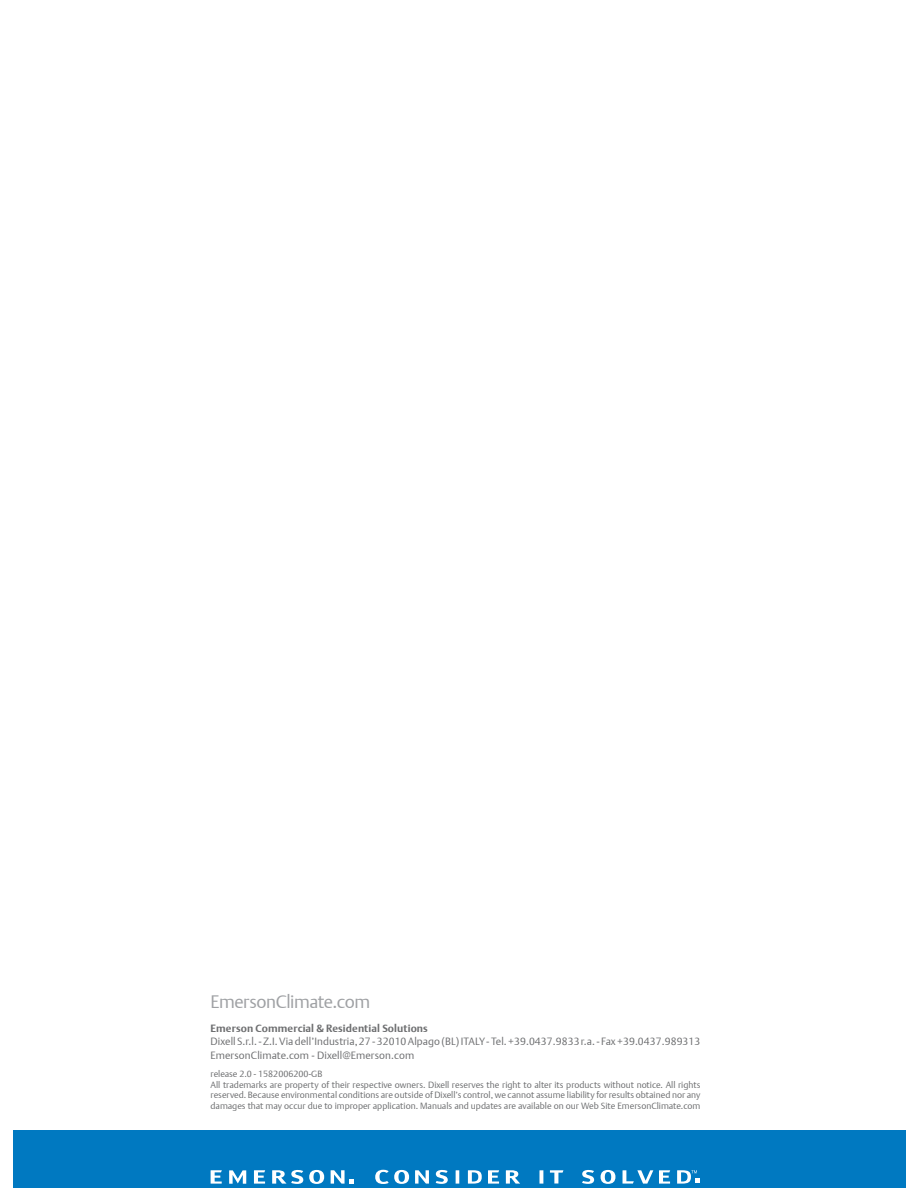
<style>
.page{position:relative;width:918px;height:1188px;background:#fff}
.page>*{position:absolute;margin:0;border:0;box-sizing:border-box;transform-origin:0 0}
.t1{font:18px "DTL Argo T Light";letter-spacing:-.02em;color:#9fa1a4}
.t2{font:10.5px/13.5px "DTL Argo T Light";letter-spacing:.01em;color:#6d6e70}
.t3{font:700 10.5px "DTL Argo T";letter-spacing:.01em;color:#6d6e70}
.t4{font:9px/10.8px "DTL Argo T Light";color:#6d6e70}
</style>
<div class="page">
<div style="left:13px;top:1131px;width:892px;height:57px;background:#0079c1"></div>
<svg style="left:309px;top:1170px;width:15px;height:14px"></svg>
<svg style="left:254px;top:1170px;width:11px;height:14px"></svg>
<svg style="left:211px;top:1170px;width:11px;height:14px"></svg>
<svg style="left:229px;top:1170px;width:17px;height:14px"></svg>
<svg style="left:272px;top:1170px;width:31px;height:14px"></svg>
<svg style="left:506px;top:1170px;width:14px;height:14px"></svg>
<svg style="left:601px;top:1170px;width:14px;height:14px"></svg>
<svg style="left:488px;top:1170px;width:11px;height:14px"></svg>
<svg style="left:659px;top:1170px;width:11px;height:14px"></svg>
<svg style="left:415px;top:1170px;width:14px;height:14px"></svg>
<svg style="left:436px;top:1170px;width:12px;height:14px"></svg>
<svg style="left:582px;top:1170px;width:12px;height:14px"></svg>
<svg style="left:456px;top:1170px;width:3px;height:14px"></svg>
<svg style="left:539px;top:1170px;width:4px;height:14px"></svg>
<svg style="left:550px;top:1170px;width:13px;height:14px"></svg>
<svg style="left:623px;top:1170px;width:30px;height:14px"></svg>
<svg style="left:468px;top:1170px;width:14px;height:14px"></svg>
<svg style="left:375px;top:1170px;width:34px;height:14px"></svg>
<svg style="left:331px;top:1170px;width:23px;height:14px"></svg>
<svg style="left:677px;top:1170px;width:23px;height:14px"></svg>
<h1 class="t1" style="left:211px;top:991px;width:161px">EmersonClimate.com</h1>
<p class="t3" style="left:211px;top:1022px;width:219px">Emerson Commercial &amp; Residential Solutions</p>
<p class="t2" style="left:211px;top:1034px;width:491px">Dixell S.r.l. - Z.I. Via dell’Industria, 27 - 32010 Alpago (BL) ITALY - Tel. +39.0437.9833 r.a. - Fax +39.0437.989313<br>EmersonClimate.com - Dixell@Emerson.com</p>
<p class="t4" style="left:211px;top:1068px;width:491px">release 2.0 - 1582006200-GB<br>All trademarks are property of their respective owners. Dixell reserves the right to alter its products without notice. All rights reserved. Because environmental conditions are outside of Dixell’s control, we cannot assume liability for results obtained nor any damages that may occur due to improper application. Manuals and updates are available on our Web Site EmersonClimate.com</p>
</div>
